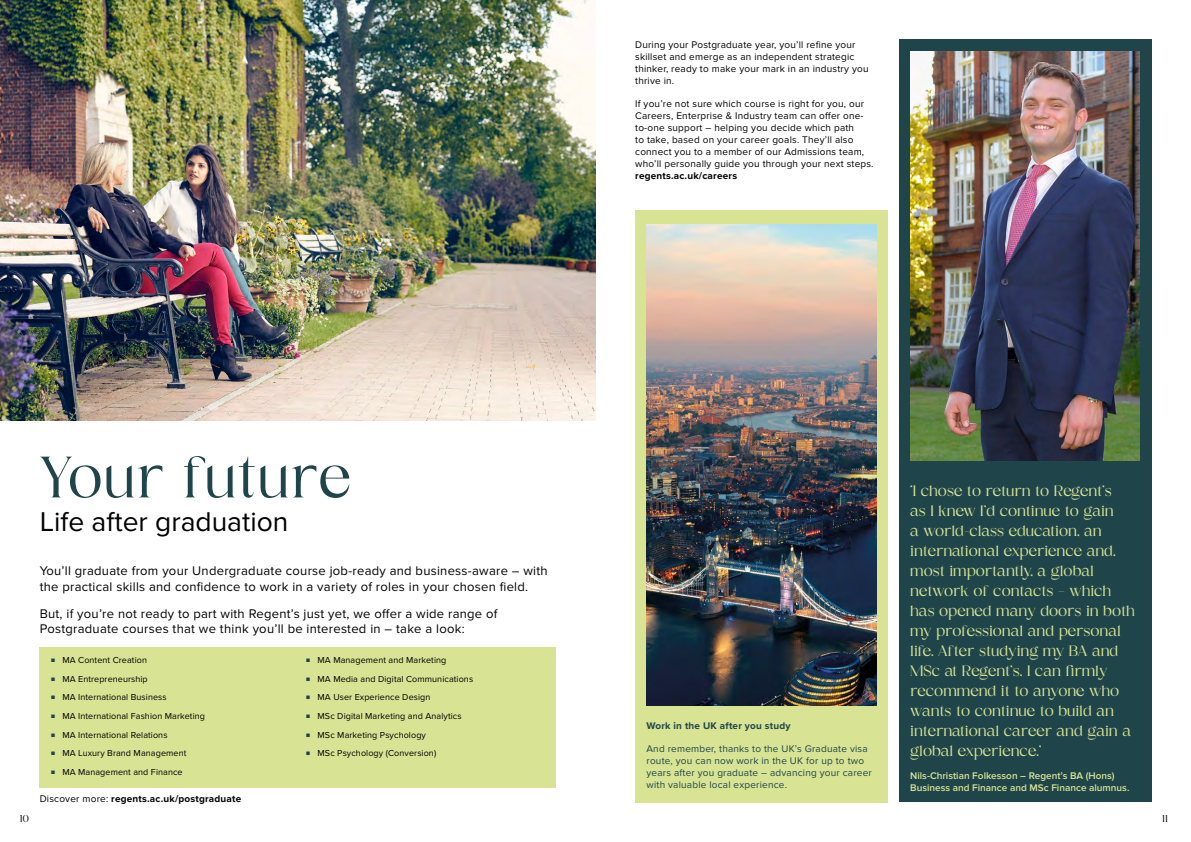
<style>
.page{position:relative;width:1191px;height:842px;background:#fff}
.page>*{position:absolute;margin:0;border:0;box-sizing:border-box;transform-origin:0 0}
.t1{font:58.2px "Magnole";letter-spacing:.02em;color:#1f454a}
.t2{font:28.2px "Proxima Nova";color:#000}
.t3{font:15px/20px "Magnole";color:#d8e394}
.t4{font:13px/15.6px "Proxima Nova";letter-spacing:.02em;color:#000}
.t5{font:10px/12px "Proxima Nova";letter-spacing:.02em;color:#000}
.t6{font:10px/12px "Proxima Nova";letter-spacing:.02em;color:#1f454a}
.t7{font:600 10px/12px "Proxima Nova";color:#d8e394}
.t8{font:700 10px "Proxima Nova";letter-spacing:.02em;color:#000}
.t9{font:700 10px "Proxima Nova";letter-spacing:.02em;color:#1f454a}
.t10{font:10px "Magnole";color:#000}
.t11{font:9px "Proxima Nova";letter-spacing:.01em;color:#000}
.s1{font-size:6px;color:#1f454a}
.s2{font-weight:400}
</style>
<div class="page">
<img style="left:0;top:0;width:595px;height:421px">
<div style="left:40px;top:647px;width:516px;height:140px;background:#d8e394"></div>
<div style="left:899px;top:40px;width:252px;height:762px;background:#1f454a"></div>
<img style="left:910px;top:51px;width:230px;height:409px">
<div style="left:635px;top:210px;width:253px;height:592px;background:#d8e394"></div>
<img style="left:646px;top:224px;width:230px;height:481px">
<p class="t5" style="left:635px;top:39px;width:235px">During your Postgraduate year, you’ll refine your skillset and emerge as an independent strategic thinker, ready to make your mark in an industry you thrive in.</p>
<p class="t5" style="left:635px;top:98px;width:240px">If you’re not sure which course is right for you, our Careers, Enterprise &amp; Industry team can offer one&shy;to-one support – helping you decide which path<br>to take, based on your career goals. They’ll also connect you to a member of our Admissions team, who’ll personally guide you through your next steps.</p>
<p class="t8" style="left:635px;top:168px;width:103px">regents.ac.uk/careers</p>
<h1 class="t1" style="left:40px;top:446px;width:312px">Your future</h1>
<h2 class="t2" style="left:40px;top:506px;width:250px">Life after graduation</h2>
<h3 class="t4" style="left:40px;top:563px;width:509px">You’ll graduate from your Undergraduate course job-ready and business-aware – with the practical skills and confidence to work in a variety of roles in your chosen field.</h3>
<h3 class="t4" style="left:40px;top:606px;width:459px">But, if you’re not ready to part with Regent’s just yet, we offer a wide range of<br>Postgraduate courses that we think you’ll be interested in – take a look:</h3>
<p class="t11" style="left:51px;top:655px;width:97px"><span class="s1">■</span> MA Content Creation</p>
<p class="t11" style="left:51px;top:673px;width:98px"><span class="s1">■</span> MA Entrepreneurship</p>
<p class="t11" style="left:51px;top:692px;width:117px"><span class="s1">■</span> MA International Business</p>
<p class="t11" style="left:51px;top:711px;width:155px"><span class="s1">■</span> MA International Fashion Marketing</p>
<p class="t11" style="left:51px;top:729px;width:118px"><span class="s1">■</span> MA International Relations</p>
<p class="t11" style="left:51px;top:748px;width:137px"><span class="s1">■</span> MA Luxury Brand Management</p>
<p class="t11" style="left:51px;top:767px;width:133px"><span class="s1">■</span> MA Management and Finance</p>
<p class="t11" style="left:306px;top:655px;width:142px"><span class="s1">■</span> MA Management and Marketing</p>
<p class="t11" style="left:306px;top:673px;width:168px"><span class="s1">■</span> MA Media and Digital Communications</p>
<p class="t11" style="left:306px;top:692px;width:126px"><span class="s1">■</span> MA User Experience Design</p>
<p class="t11" style="left:306px;top:711px;width:157px"><span class="s1">■</span> MSc Digital Marketing and Analytics</p>
<p class="t11" style="left:306px;top:729px;width:121px"><span class="s1">■</span> MSc Marketing Psychology</p>
<p class="t11" style="left:306px;top:748px;width:131px"><span class="s1">■</span> MSc Psychology (Conversion)</p>
<p class="t8" style="left:40px;top:791px;width:203px"><span class="s2">Discover more:</span> regents.ac.uk/postgraduate</p>
<p class="t9" style="left:646px;top:718px;width:146px">Work in the UK after you study</p>
<p class="t6" style="left:646px;top:743px;width:227px">And remember, thanks to the UK’s Graduate visa route, you can now work in the UK for up to two years after you graduate – advancing your career with valuable local experience.</p>
<p class="t3" style="left:910px;top:482px;width:226px">‘I chose to return to Regent’s<br>as I knew I’d continue to gain<br>a world-class education, an international experience and, most importantly, a global network of contacts – which has opened many doors in both my professional and personal life. After studying my BA and<br>MSc at Regent’s, I can firmly recommend it to anyone who wants to continue to build an international career and gain a global experience.’</p>
<p class="t7" style="left:910px;top:770px;width:221px">Nils-Christian Folkesson – Regent’s BA (Hons)<br>Business and Finance and MSc Finance alumnus.</p>
<p class="t10" style="left:20px;top:813px;width:10px">10</p>
<p class="t10" style="left:1162px;top:813px;width:7px">11</p>
</div>
